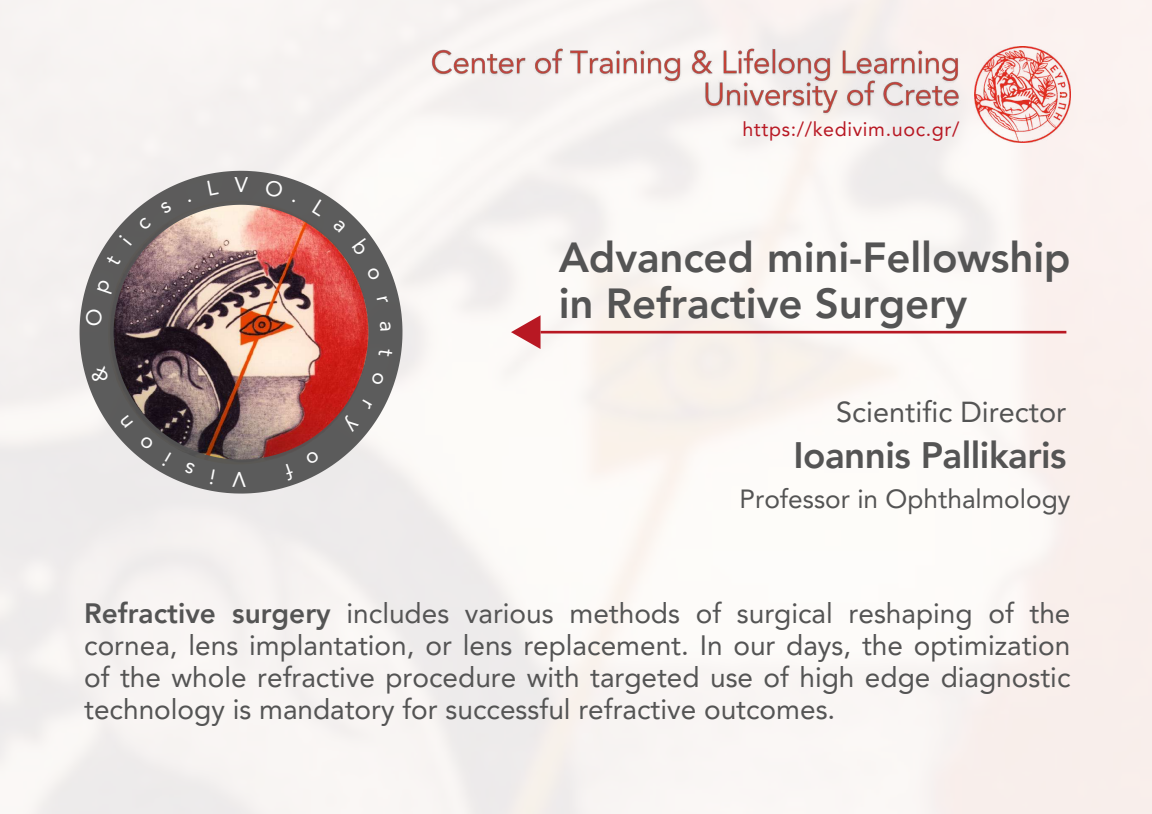
<style>
.page{position:relative;width:1152px;height:814px;background:#fff}
.page>*{position:absolute;margin:0;border:0;box-sizing:border-box;transform-origin:0 0}
.t1{font:800 42px/45.9px "Avenir LT Pro";letter-spacing:-.005em;color:#545454}
.t2{font:800 36.75px "Avenir LT Pro";letter-spacing:-.015em;color:#545454}
.t3{font:28.88px "Avenir LT Pro";color:#545454}
.t4{font:28px/32.2px "Avenir LT Pro";color:#545454;text-align:justify}
.t5{font:26.25px "Avenir LT Pro";color:#545454}
.t6{font:21.26px "Avenir LT Pro";color:#fff}
.t7{font:19.69px "Avenir LT Pro";letter-spacing:.03em;color:#b81823}
.s1{font-weight:800}
</style>
<div class="page">
<img style="left:0;top:0;width:1151px;height:814px">
<svg style="left:29px;top:120px;width:424px;height:424px"></svg>
<img style="left:973px;top:47px;width:97px;height:95px">
<img style="left:429px;top:46px;width:533px;height:71px">
<hr style="left:540px;top:331px;width:526px;height:2px;background:#b81823">
<svg style="left:511px;top:315px;width:29px;height:34px"></svg>
<svg style="left:312px;top:199px;width:15px;height:17px"></svg>
<svg style="left:333px;top:219px;width:38px;height:37px"></svg>
<svg style="left:366px;top:267px;width:14px;height:14px"></svg>
<svg style="left:376px;top:297px;width:12px;height:7px"></svg>
<svg style="left:380px;top:321px;width:11px;height:9px"></svg>
<svg style="left:378px;top:348px;width:14px;height:9px"></svg>
<svg style="left:371px;top:372px;width:13px;height:13px"></svg>
<svg style="left:360px;top:399px;width:12px;height:10px"></svg>
<svg style="left:341px;top:415px;width:18px;height:17px"></svg>
<svg style="left:305px;top:451px;width:15px;height:14px"></svg>
<svg style="left:283px;top:463px;width:12px;height:18px"></svg>
<svg style="left:210px;top:469px;width:5px;height:15px"></svg>
<svg style="left:232px;top:472px;width:14px;height:15px"></svg>
<svg style="left:184px;top:461px;width:11px;height:13px"></svg>
<svg style="left:162px;top:452px;width:9px;height:15px"></svg>
<svg style="left:139px;top:435px;width:15px;height:15px"></svg>
<svg style="left:120px;top:415px;width:13px;height:13px"></svg>
<svg style="left:90px;top:365px;width:19px;height:18px"></svg>
<svg style="left:85px;top:309px;width:18px;height:17px"></svg>
<svg style="left:97px;top:279px;width:17px;height:15px"></svg>
<svg style="left:106px;top:254px;width:15px;height:12px"></svg>
<svg style="left:119px;top:234px;width:13px;height:12px"></svg>
<svg style="left:138px;top:216px;width:14px;height:14px"></svg>
<svg style="left:160px;top:201px;width:12px;height:13px"></svg>
<svg style="left:207px;top:179px;width:12px;height:16px"></svg>
<svg style="left:265px;top:179px;width:19px;height:19px"></svg>
<p class="t6" style="left:235px;top:176px;width:14px">V</p>
<p class="t7" style="left:742px;top:121px;width:218px">https://kedivim.uoc.gr/</p>
<h1 class="t1" style="left:558px;top:238px;width:513px">Advanced mini-Fellowship in Refractive Surgery</h1>
<p class="t3" style="left:836px;top:400px;width:232px">Scientific Director</p>
<h2 class="t2" style="left:793px;top:441px;width:274px">Ioannis Pallikaris</h2>
<p class="t5" style="left:739px;top:488px;width:332px">Professor in Ophthalmology</p>
<p class="t4" style="left:84px;top:599px;width:987px"><span class="s1">Refractive surgery</span> includes various methods of surgical reshaping of the cornea, lens implantation, or lens replacement. In our days, the optimization of the whole refractive procedure with targeted use of high edge diagnostic technology is mandatory for successful refractive outcomes.</p>
</div>
